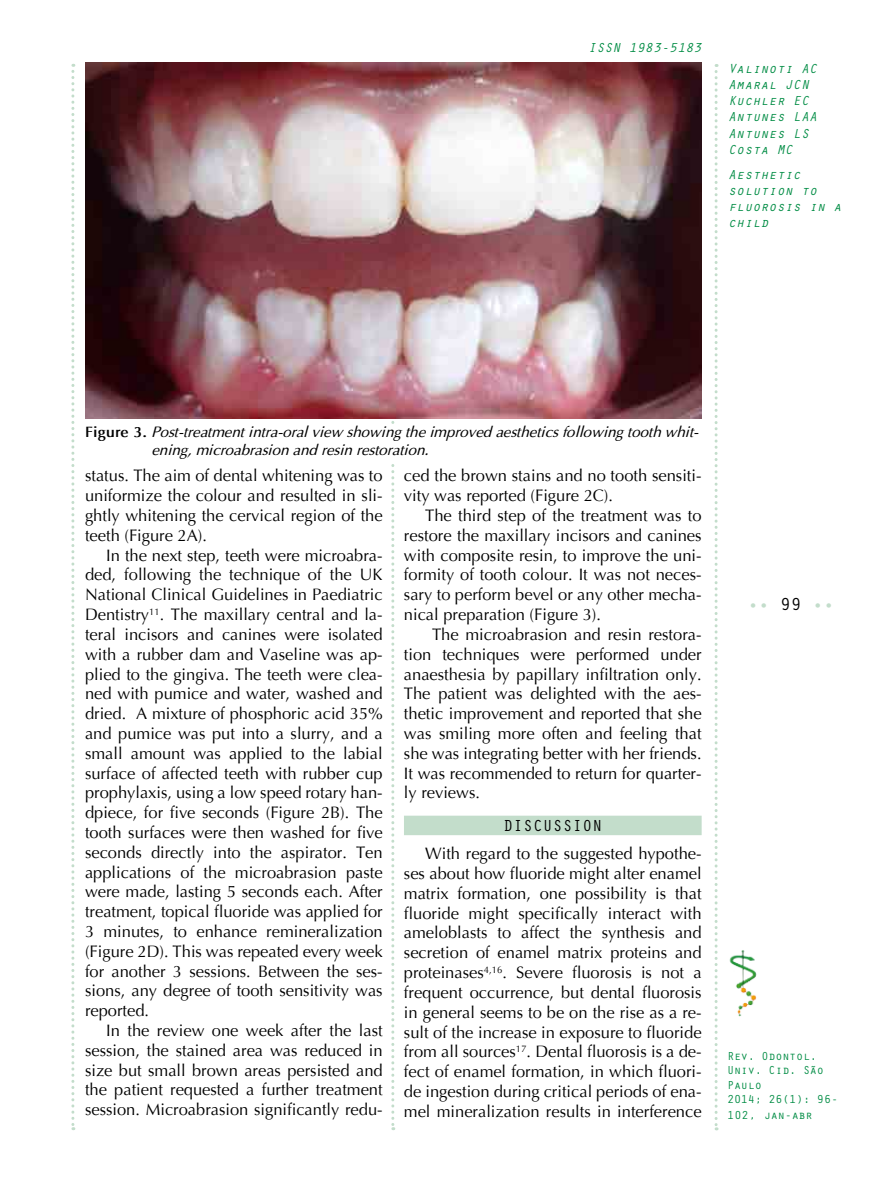
<style>
.page{position:relative;width:893px;height:1191px;background:#fff}
.page>*{position:absolute;margin:0;border:0;box-sizing:border-box;transform-origin:0 0}
.t1{font:18px "Orator Std";color:#c3ddcb}
.t2{font:16.5px/19.8px "Optima";color:#000;text-align:justify}
.t3{font:16.5px "Orator Std";color:#000}
.t4{font:italic 15px/18px "Optima";color:#000}
.t5{font:italic 13.5px/16.2px "Orator Std";color:#008c44}
.t6{font:12px/14.4px "Orator Std";letter-spacing:-.025em;color:#008c44}
.s1{font-weight:700;font-style:normal}
.s2{color:#000}
</style>
<div class="page">
<svg style="left:715px;top:64px;width:3px;height:1066px"></svg>
<svg style="left:391px;top:418px;width:3px;height:712px"></svg>
<svg style="left:71px;top:64px;width:3px;height:1066px"></svg>
<img style="left:729px;top:950px;width:27px;height:66px">
<div style="left:404px;top:815px;width:298px;height:20px;background:#c3ddcb"></div>
<img style="left:85px;top:62px;width:617px;height:356px">
<div style="left:85px;top:425px;width:617px;height:37px;background:#fff"></div>
<p class="t5" style="left:588px;top:39px;width:115px">ISSN 1983-5183</p>
<p class="t5" style="left:728px;top:60px;width:91px">Valinoti AC<br>Amaral JCN<br>Kuchler EC<br>Antunes LAA<br>Antunes LS<br>Costa MC</p>
<p class="t5" style="left:728px;top:165px;width:115px">Aesthetic solution to fluorosis in a child</p>
<p class="t4" style="left:151px;top:423px;width:549px;text-indent:-66px"><span class="s1">Figure 3.</span> Post-treatment intra-oral view showing the improved aesthetics following tooth whit&shy;ening, microabrasion and resin restoration.</p>
<p class="t2" style="left:85px;top:466px;width:299px">status. The aim of dental whitening was to uniformize the colour and resulted in sli&shy;ghtly whitening the cervical region of the teeth (Figure 2A).</p>
<p class="t2" style="left:85px;top:545px;width:299px;text-indent:21px">In the next step, teeth were microabra&shy;ded, following the technique of the UK National Clinical Guidelines in Paediatric Dentistry<sup>11</sup>. The maxillary central and la&shy;teral incisors and canines were isolated with a rubber dam and Vaseline was ap&shy;plied to the gingiva. The teeth were clea&shy;ned with pumice and water, washed and dried. A mixture of phosphoric acid 35% and pumice was put into a slurry, and a small amount was applied to the labial surface of affected teeth with rubber cup prophylaxis, using a low speed rotary han&shy;dpiece, for five seconds (Figure 2B). The tooth surfaces were then washed for five seconds directly into the aspirator. Ten applications of the microabrasion paste were made, lasting 5 seconds each. After treatment, topical fluoride was applied for 3 minutes, to enhance remineralization (Figure 2D). This was repeated every week for another 3 sessions. Between the ses&shy;sions, any degree of tooth sensitivity was reported.</p>
<p class="t2" style="left:85px;top:1020px;width:299px;text-indent:21px">In the review one week after the last session, the stained area was reduced in size but small brown areas persisted and the patient requested a further treatment session. Microabrasion significantly redu-</p>
<p class="t2" style="left:404px;top:466px;width:299px">ced the brown stains and no tooth sensiti&shy;vity was reported (Figure 2C).</p>
<p class="t2" style="left:404px;top:506px;width:299px;text-indent:21px">The third step of the treatment was to restore the maxillary incisors and canines with composite resin, to improve the uni&shy;formity of tooth colour. It was not neces&shy;sary to perform bevel or any other mecha&shy;nical preparation (Figure 3).</p>
<p class="t2" style="left:404px;top:624px;width:299px;text-indent:28px">The microabrasion and resin restora&shy;tion techniques were performed under anaesthesia by papillary infiltration only.<br>The patient was delighted with the aes&shy;thetic improvement and reported that she was smiling more often and feeling that she was integrating better with her friends.<br>It was recommended to return for quarter&shy;ly reviews.</p>
<p class="t3" style="left:503px;top:813px;width:100px">DISCUSSION</p>
<p class="t2" style="left:404px;top:844px;width:299px;text-indent:21px">With regard to the suggested hypothe&shy;ses about how fluoride might alter enamel matrix formation, one possibility is that fluoride might specifically interact with ameloblasts to affect the synthesis and secretion of enamel matrix proteins and proteinases<sup>4,16</sup>. Severe fluorosis is not a frequent occurrence, but dental fluorosis in general seems to be on the rise as a re&shy;sult of the increase in exposure to fluoride from all sources<sup>17</sup>. Dental fluorosis is a de&shy;fect of enamel formation, in which fluori&shy;de ingestion during critical periods of ena&shy;mel mineralization results in interference</p>
<p class="t1" style="left:748px;top:591px;width:88px">•• <span class="s2">99</span> ••</p>
<p class="t6" style="left:727px;top:1048px;width:113px">Rev. Odontol.<br>Univ. Cid. São<br>Paulo<br>2014; 26(1): 96-</p>
<p class="t6" style="left:727px;top:1107px;width:87px">102, jan-abr</p>
</div>
